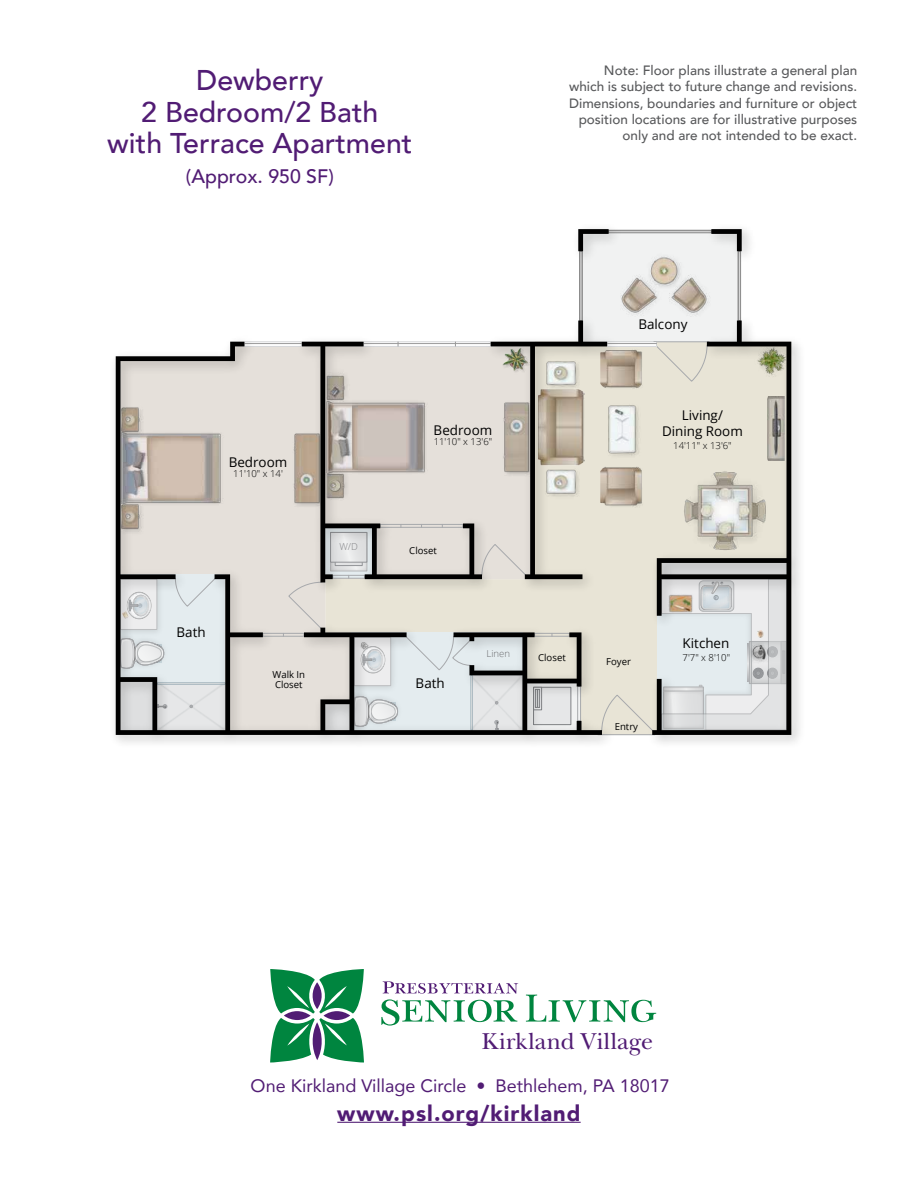
<style>
.page{position:relative;width:918px;height:1188px;background:#fff}
.page>*{position:absolute;margin:0;border:0;box-sizing:border-box;transform-origin:0 0}
.t1{font:500 28.5px/31.5px "Avenir";color:#511c74;text-align:center}
.t2{font:24px "New Baskerville";letter-spacing:.01em;color:#511c74}
.t3{font:900 21.9px "Avenir";letter-spacing:.05em;color:#511c74}
.t4{font:500 19.5px "Avenir";color:#511c74}
.t5{font:18px "Avenir";color:#511c74}
.t6{font:500 13.5px/16.2px "Avenir";color:#58595b;text-align:right}
.t7{font:13.35px/15.3px "Open Sans";color:#000;text-align:center}
.t8{font:300 9.6px "Open Sans";color:#000}
.t9{font:9.6px/9.6px "Open Sans";color:#000}
.t10{font:300 9.6px "Open Sans";color:#6d6e71}
.t11{font:300 9.6px "Open Sans";color:#808184}
</style>
<div class="page">
<hr style="left:337px;top:1122px;width:244px;height:1px;background:#511c74">
<svg style="left:270px;top:969px;width:94px;height:94px"></svg>
<svg style="left:381px;top:981px;width:137px;height:45px"></svg>
<svg style="left:526px;top:995px;width:130px;height:27px"></svg>
<img style="left:114px;top:228px;width:686px;height:515px">
<svg style="left:652px;top:321px;width:139px;height:414px;background:#0a0a0a"></svg>
<svg style="left:116px;top:342px;width:486px;height:393px;background:#bfbcb9"></svg>
<svg style="left:578px;top:229px;width:31px;height:22px"></svg>
<svg style="left:244px;top:321px;width:543px;height:410px;background:#d3d0c9"></svg>
<svg style="left:711px;top:229px;width:31px;height:22px"></svg>
<h1 class="t1" style="left:107px;top:63px;width:307px">Dewberry<br>2 Bedroom/2 Bath<br>with Terrace Apartment</h1>
<h3 class="t4" style="left:186px;top:160px;width:149px">(Approx. 950 SF)</h3>
<p class="t6" style="left:569px;top:62px;width:290px">Note: Floor plans illustrate a general plan which is subject to future change and revisions.<br>Dimensions, boundaries and furniture or object position locations are for illustrative purposes only and are not intended to be exact.</p>
<p class="t7" style="left:229px;top:454px;width:60px">Bedroom</p>
<p class="t8" style="left:233px;top:467px;width:51px">11'10" x 14'</p>
<p class="t7" style="left:177px;top:624px;width:31px">Bath</p>
<p class="t9" style="left:272px;top:670px;width:34px">Walk In<br>Closet</p>
<p class="t11" style="left:339px;top:540px;width:20px">W/D</p>
<p class="t7" style="left:434px;top:422px;width:60px">Bedroom</p>
<p class="t8" style="left:434px;top:435px;width:60px">11'10" x 13'6"</p>
<p class="t9" style="left:409px;top:546px;width:29px">Closet</p>
<p class="t7" style="left:416px;top:675px;width:31px">Bath</p>
<p class="t10" style="left:487px;top:647px;width:25px">Linen</p>
<p class="t9" style="left:538px;top:652px;width:29px">Closet</p>
<p class="t7" style="left:638px;top:316px;width:51px">Balcony</p>
<p class="t7" style="left:662px;top:408px;width:82px">Living/<br>Dining Room</p>
<p class="t8" style="left:673px;top:439px;width:60px">14'11" x 13'6"</p>
<p class="t9" style="left:606px;top:657px;width:26px">Foyer</p>
<p class="t9" style="left:615px;top:722px;width:25px">Entry</p>
<p class="t7" style="left:683px;top:636px;width:48px">Kitchen</p>
<p class="t8" style="left:683px;top:651px;width:49px">7'7" x 8'10"</p>
<h2 class="t2" style="left:482px;top:1026px;width:173px">Kirkland Village</h2>
<h3 class="t5" style="left:251px;top:1071px;width:421px">One Kirkland Village Circle • Bethlehem, PA 18017</h3>
<h3 class="t3" style="left:337px;top:1094px;width:245px">www.psl.org/kirkland</h3>
</div>
